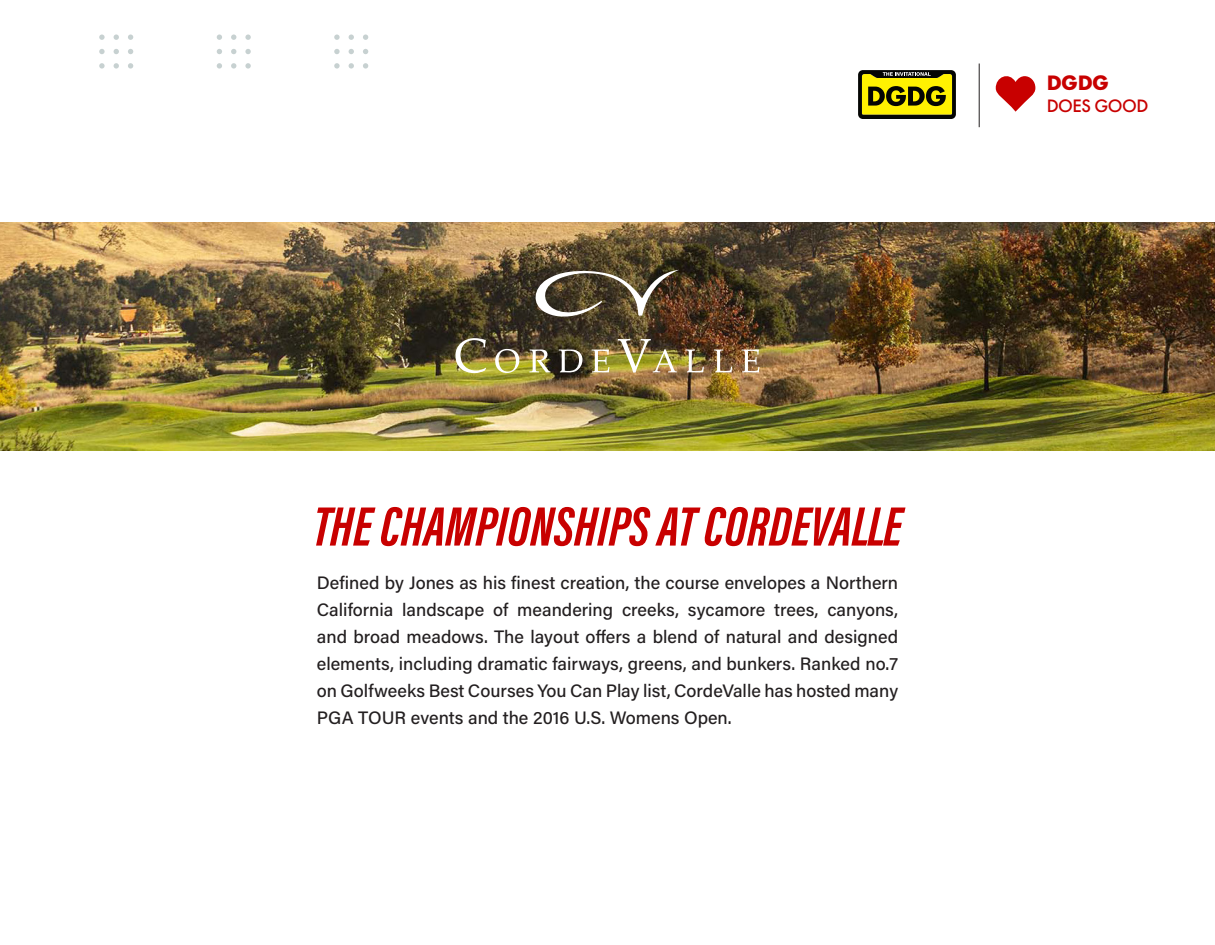
<style>
.page{position:relative;width:1215px;height:945px;background:#fff}
.page>*{position:absolute;margin:0;border:0;box-sizing:border-box;transform-origin:0 0}
.t1{font:italic 700 57px "Acumin Pro Extra Cond";letter-spacing:.005em;color:#c80000}
.t2{font:700 21.75px "Futura PT";color:#c80000}
.t3{font:500 18.75px "Futura PT";letter-spacing:-.025em;color:#c80000}
.t4{font:500 18px/27px "Acumin Pro";color:#231f20;text-align:justify}
</style>
<div class="page">
<img style="left:0;top:222px;width:1215px;height:229px">
<svg style="left:363px;top:63px;width:5px;height:6px"></svg>
<svg style="left:349px;top:63px;width:5px;height:6px"></svg>
<svg style="left:334px;top:63px;width:6px;height:6px"></svg>
<svg style="left:363px;top:49px;width:5px;height:5px"></svg>
<svg style="left:349px;top:49px;width:5px;height:5px"></svg>
<svg style="left:334px;top:49px;width:6px;height:5px"></svg>
<svg style="left:363px;top:34px;width:5px;height:6px"></svg>
<svg style="left:349px;top:34px;width:5px;height:6px"></svg>
<svg style="left:334px;top:34px;width:6px;height:6px"></svg>
<svg style="left:245px;top:63px;width:6px;height:6px"></svg>
<svg style="left:231px;top:63px;width:5px;height:6px"></svg>
<svg style="left:217px;top:63px;width:5px;height:6px"></svg>
<svg style="left:245px;top:49px;width:6px;height:5px"></svg>
<svg style="left:231px;top:49px;width:5px;height:5px"></svg>
<svg style="left:217px;top:49px;width:5px;height:5px"></svg>
<svg style="left:245px;top:34px;width:6px;height:6px"></svg>
<svg style="left:231px;top:34px;width:5px;height:6px"></svg>
<svg style="left:217px;top:34px;width:5px;height:6px"></svg>
<svg style="left:128px;top:63px;width:5px;height:6px"></svg>
<svg style="left:114px;top:63px;width:5px;height:6px"></svg>
<svg style="left:99px;top:63px;width:6px;height:6px"></svg>
<svg style="left:128px;top:49px;width:5px;height:5px"></svg>
<svg style="left:114px;top:49px;width:5px;height:5px"></svg>
<svg style="left:99px;top:49px;width:6px;height:5px"></svg>
<svg style="left:128px;top:34px;width:5px;height:6px"></svg>
<svg style="left:114px;top:34px;width:5px;height:6px"></svg>
<svg style="left:99px;top:34px;width:6px;height:6px"></svg>
<img style="left:532px;top:270px;width:147px;height:48px">
<svg style="left:455px;top:338px;width:31px;height:35px"></svg>
<svg style="left:495px;top:349px;width:24px;height:24px"></svg>
<svg style="left:529px;top:349px;width:21px;height:23px"></svg>
<svg style="left:559px;top:349px;width:24px;height:24px"></svg>
<svg style="left:592px;top:350px;width:18px;height:22px"></svg>
<img style="left:618px;top:339px;width:59px;height:34px">
<svg style="left:686px;top:350px;width:18px;height:22px"></svg>
<svg style="left:714px;top:350px;width:18px;height:22px"></svg>
<svg style="left:742px;top:350px;width:18px;height:22px"></svg>
<svg style="left:858px;top:70px;width:98px;height:49px"></svg>
<svg style="left:995px;top:76px;width:41px;height:36px"></svg>
<hr style="left:979px;top:64px;width:1px;height:63px;background:#231f20">
<p class="t2" style="left:1047px;top:69px;width:64px">DGDG</p>
<p class="t3" style="left:1047px;top:94px;width:103px">DOES GOOD</p>
<p class="t1" style="left:313px;top:491px;width:590px">THE CHAMPIONSHIPS AT CORDEVALLE</p>
<p class="t4" style="left:317px;top:568px;width:583px">Defined by Jones as his finest creation, the course envelopes a Northern California landscape of meandering creeks, sycamore trees, canyons, and broad meadows. The layout offers a blend of natural and designed elements, including dramatic fairways, greens, and bunkers. Ranked no.7 on Golfweeks Best Courses You Can Play list, CordeValle has hosted many PGA TOUR events and the 2016 U.S. Womens Open.</p>
</div>
